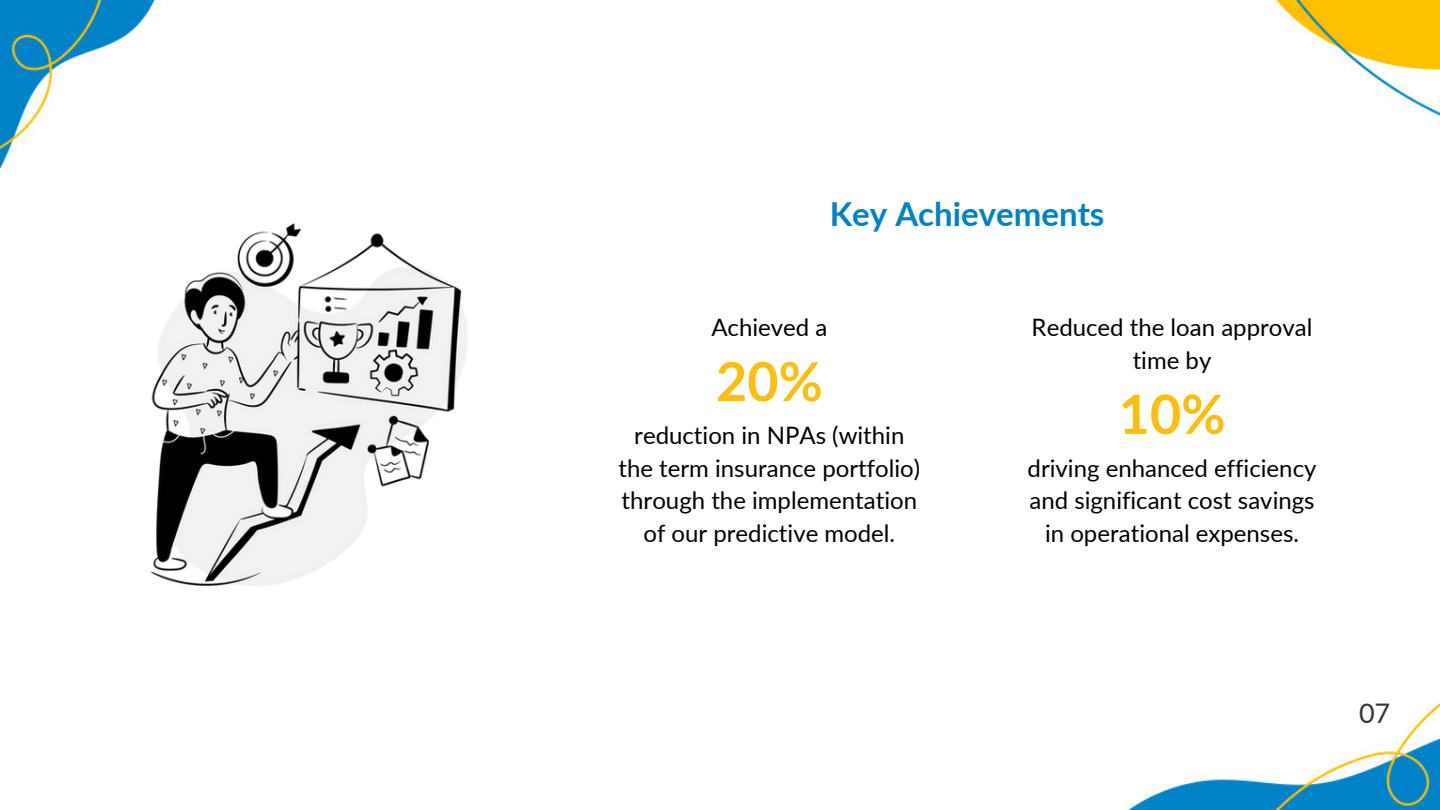
<style>
.page{position:relative;width:1440px;height:810px;background:#fff}
.page>*{position:absolute;margin:0;border:0;box-sizing:border-box;transform-origin:0 0}
.t1{font:700 54px "Lato";color:#fbbf11}
.t2{font:700 33px "Lato";color:#0082c5}
.t3{font:27px "Lato";color:#373735}
.t4{font:24px/32.7px "Lato";color:#000;text-align:center}
</style>
<div class="page">
<img style="left:0;top:0;width:1440px;height:810px">
<img style="left:99px;top:194px;width:421px;height:422px">
<p class="t2" style="left:830px;top:193px;width:276px">Key Achievements</p>
<p class="t4" style="left:711px;top:310px;width:118px">Achieved a</p>
<p class="t1" style="left:716px;top:348px;width:108px">20%</p>
<p class="t4" style="left:618px;top:418px;width:303px">reduction in NPAs (within the term insurance portfolio) through the implementation of our predictive model.</p>
<p class="t4" style="left:1032px;top:310px;width:282px">Reduced the loan approval time by</p>
<p class="t1" style="left:1119px;top:381px;width:108px">10%</p>
<p class="t4" style="left:1028px;top:451px;width:290px">driving enhanced efficiency and significant cost savings in operational expenses.</p>
<h1 class="t3" style="left:1359px;top:696px;width:33px">07</h1>
</div>
